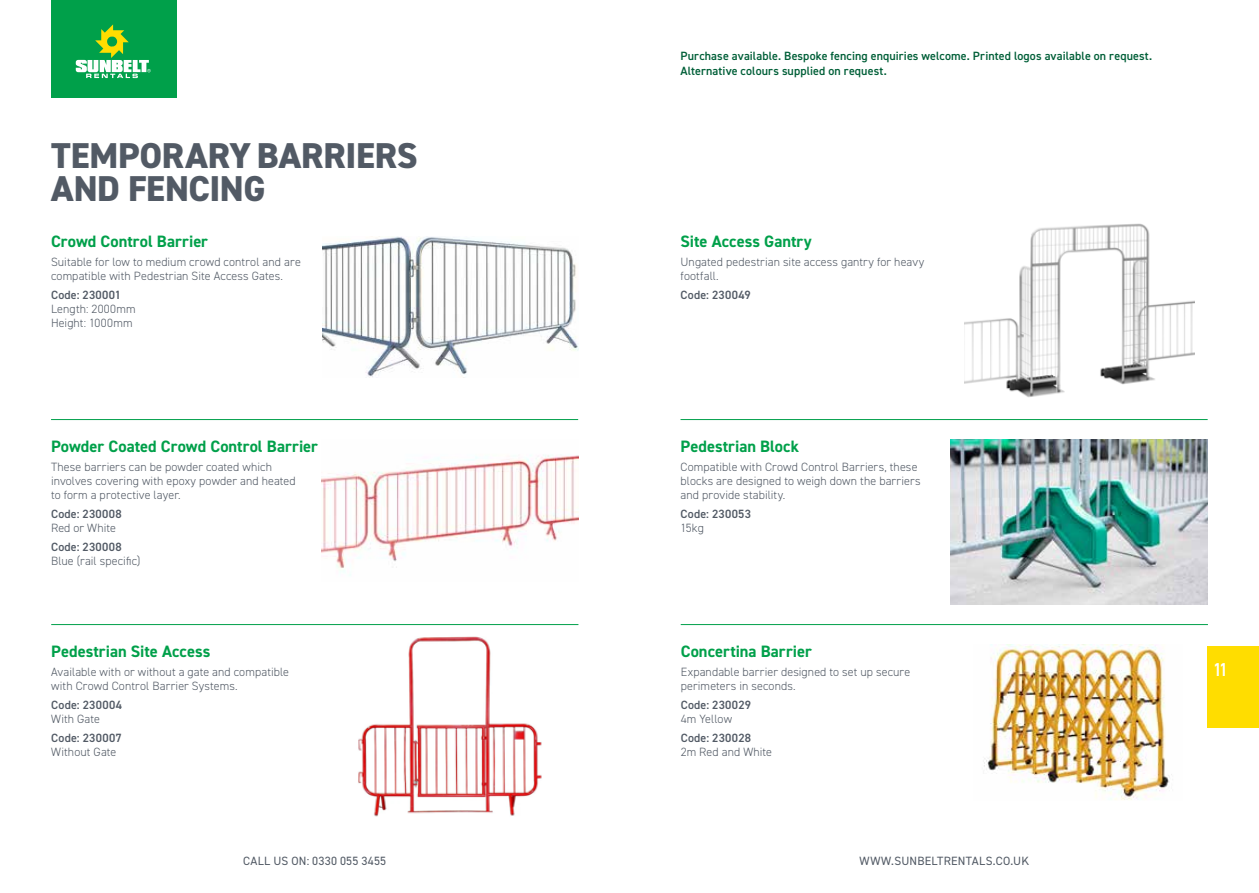
<style>
.page{position:relative;width:1259px;height:893px;background:#fff}
.page>*{position:absolute;margin:0;border:0;box-sizing:border-box;transform-origin:0 0}
.t1{font:800 36px/33px "DIN2014";letter-spacing:-.01em;color:#525a65}
.t2{font:700 condensed 18.15px "DINOT";color:#fff}
.t3{font:700 16.5px "DIN2014";color:#00a04a}
.t4{font:300 12px/14.4px "DIN2014";letter-spacing:.01em;color:#525a65}
.t5{font:600 12px/14.4px "DIN2014";letter-spacing:.01em;color:#005f38}
.t6{font:600 12px "DIN2014";letter-spacing:.02em;color:#525a65}
.t7{font:12px "DIN2014";letter-spacing:.02em;color:#525a65}
</style>
<div class="page">
<img style="left:321px;top:455px;width:257px;height:121px">
<hr style="left:51px;top:419px;width:527px;height:1px;background:#00a04a">
<hr style="left:680px;top:419px;width:527px;height:1px;background:#00a04a">
<hr style="left:51px;top:624px;width:527px;height:1px;background:#00a04a">
<img style="left:950px;top:439px;width:258px;height:165px">
<img style="left:984px;top:644px;width:188px;height:156px">
<img style="left:322px;top:236px;width:256px;height:142px">
<img style="left:358px;top:636px;width:184px;height:181px">
<hr style="left:680px;top:624px;width:528px;height:1px;background:#00a04a">
<img style="left:964px;top:223px;width:230px;height:175px">
<div style="left:51px;top:0;width:126px;height:98px;background:#00a04a"></div>
<svg style="left:76px;top:24px;width:75px;height:54px"></svg>
<div style="left:1208px;top:646px;width:51px;height:82px;background:#fd0"></div>
<h1 class="t1" style="left:51px;top:139px;width:368px">TEMPORARY BARRIERS<br>AND FENCING</h1>
<h3 class="t3" style="left:51px;top:230px;width:158px">Crowd Control Barrier</h3>
<p class="t4" style="left:51px;top:254px;width:251px">Suitable for low to medium crowd control and are compatible with Pedestrian Site Access Gates.</p>
<p class="t6" style="left:51px;top:286px;width:72px">Code: 230001</p>
<p class="t4" style="left:51px;top:302px;width:86px">Length: 2000mm<br>Height: 1000mm</p>
<h3 class="t3" style="left:51px;top:435px;width:268px">Powder Coated Crowd Control Barrier</h3>
<p class="t4" style="left:51px;top:459px;width:246px">These barriers can be powder coated which involves covering with epoxy powder and heated to form a protective layer.</p>
<p class="t6" style="left:51px;top:506px;width:72px">Code: 230008</p>
<p class="t4" style="left:51px;top:521px;width:66px">Red or White</p>
<p class="t6" style="left:51px;top:539px;width:72px">Code: 230008</p>
<p class="t4" style="left:51px;top:554px;width:91px">Blue (rail specific)</p>
<h3 class="t3" style="left:51px;top:640px;width:161px">Pedestrian Site Access</h3>
<p class="t4" style="left:51px;top:664px;width:239px">Available with or without a gate and compatible with Crowd Control Barrier Systems.</p>
<p class="t6" style="left:51px;top:696px;width:72px">Code: 230004</p>
<p class="t4" style="left:51px;top:712px;width:50px">With Gate</p>
<p class="t6" style="left:51px;top:730px;width:72px">Code: 230007</p>
<p class="t4" style="left:51px;top:745px;width:67px">Without Gate</p>
<p class="t5" style="left:680px;top:49px;width:473px">Purchase available. Bespoke fencing enquiries welcome. Printed logos available on request.<br>Alternative colours supplied on request.</p>
<h3 class="t3" style="left:680px;top:230px;width:133px">Site Access Gantry</h3>
<p class="t4" style="left:680px;top:254px;width:245px">Ungated pedestrian site access gantry for heavy footfall.</p>
<p class="t6" style="left:680px;top:286px;width:72px">Code: 230049</p>
<h3 class="t3" style="left:680px;top:435px;width:120px">Pedestrian Block</h3>
<p class="t4" style="left:680px;top:459px;width:242px">Compatible with Crowd Control Barriers, these blocks are designed to weigh down the barriers and provide stability.</p>
<p class="t6" style="left:680px;top:506px;width:72px">Code: 230053</p>
<p class="t4" style="left:680px;top:521px;width:25px">15kg</p>
<h3 class="t3" style="left:680px;top:640px;width:133px">Concertina Barrier</h3>
<p class="t4" style="left:680px;top:664px;width:231px">Expandable barrier designed to set up secure perimeters in seconds.</p>
<p class="t6" style="left:680px;top:696px;width:72px">Code: 230029</p>
<p class="t4" style="left:680px;top:712px;width:53px">4m Yellow</p>
<p class="t6" style="left:680px;top:730px;width:72px">Code: 230028</p>
<p class="t4" style="left:680px;top:745px;width:93px">2m Red and White</p>
<p class="t7" style="left:243px;top:854px;width:145px">CALL US ON: 0330 055 3455</p>
<p class="t7" style="left:859px;top:854px;width:171px">WWW.SUNBELTRENTALS.CO.UK</p>
<h2 class="t2" style="left:1213px;top:656px;width:15px">11</h2>
</div>
